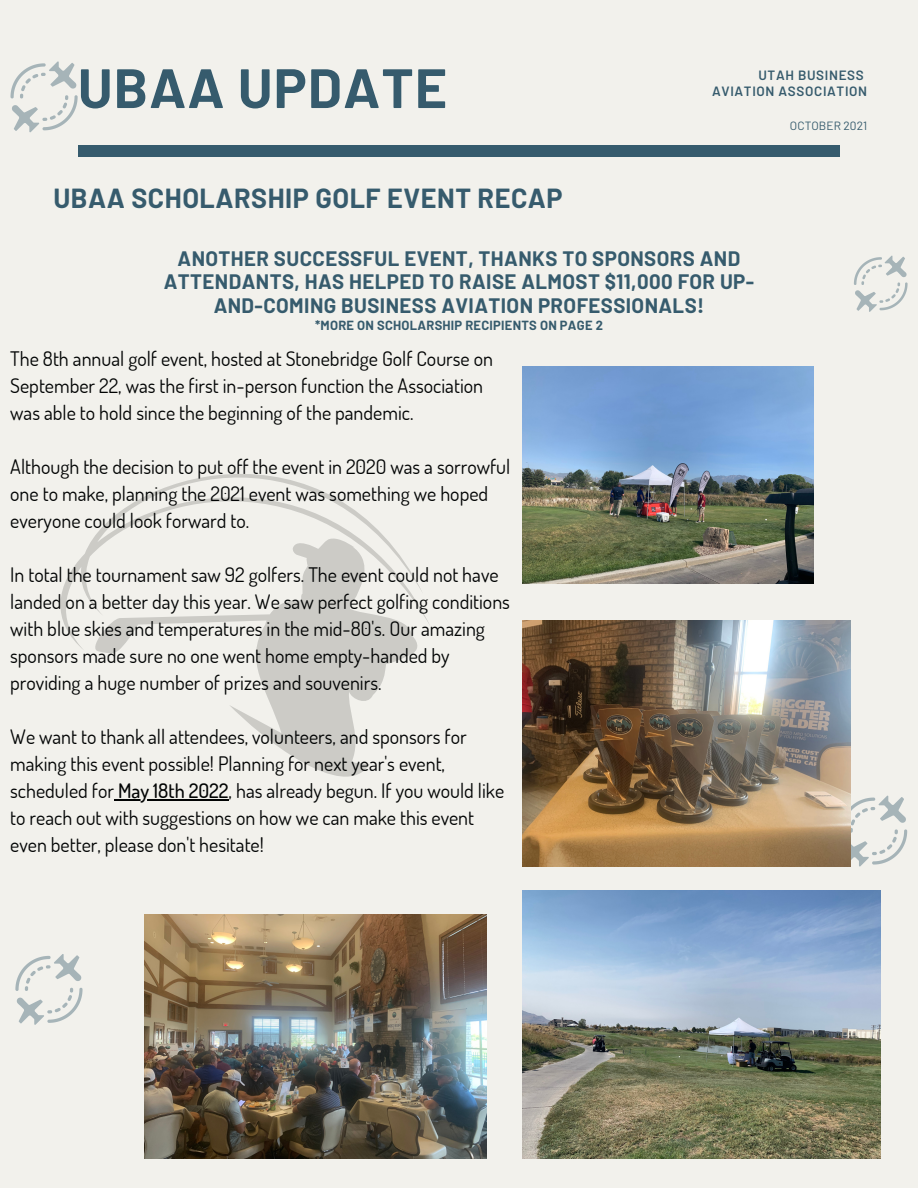
<style>
.page{position:relative;width:918px;height:1188px;background:#f2f1ec}
.page>*{position:absolute;margin:0;border:0;box-sizing:border-box;transform-origin:0 0}
.t1{font:700 55.35px "Barlow";letter-spacing:.02em;color:#365b6d}
.t2{font:700 27px "Barlow";letter-spacing:.02em;color:#365b6d}
.t3{font:700 20.4px/23.7px "Barlow";letter-spacing:.02em;color:#365b6d;text-align:center}
.t4{font:19.95px/27px "Dosis";color:#020404}
.t5{font:600 13.5px "Barlow";letter-spacing:.05em;color:#365b6d}
.t6{font:700 12.9px "Barlow";letter-spacing:.02em;color:#365b6d}
.t7{font:11.85px "Barlow";letter-spacing:.005em;color:#365b6d}
.s1{font-weight:500}
</style>
<div class="page">
<div style="left:78px;top:145px;width:761px;height:11px;background:#365b6d"></div>
<svg style="left:854px;top:256px;width:54px;height:56px"></svg>
<svg style="left:10px;top:61px;width:68px;height:71px"></svg>
<svg style="left:850px;top:796px;width:57px;height:70px"></svg>
<svg style="left:15px;top:954px;width:68px;height:71px"></svg>
<img style="left:523px;top:621px;width:327px;height:245px">
<img style="left:145px;top:915px;width:342px;height:244px">
<img style="left:523px;top:891px;width:358px;height:268px">
<img style="left:523px;top:366px;width:290px;height:217px">
<svg style="left:60px;top:474px;width:370px;height:327px"></svg>
<hr style="left:114px;top:799px;width:115px;height:1px;background:#020404">
<p class="t1" style="left:78px;top:53px;width:371px">UBAA UPDATE</p>
<p class="t5" style="left:758px;top:66px;width:107px">UTAH BUSINESS</p>
<p class="t5" style="left:712px;top:82px;width:157px">AVIATION ASSOCIATION</p>
<p class="t7" style="left:790px;top:119px;width:79px">OCTOBER 2021</p>
<p class="t2" style="left:53px;top:181px;width:511px">UBAA SCHOLARSHIP GOLF EVENT RECAP</p>
<p class="t3" style="left:164px;top:246px;width:592px">ANOTHER SUCCESSFUL EVENT, THANKS TO SPONSORS AND<br>ATTENDANTS, HAS HELPED TO RAISE ALMOST $11,000 FOR UP-<br>AND-COMING BUSINESS AVIATION PROFESSIONALS!</p>
<p class="t6" style="left:315px;top:317px;width:289px">*MORE ON SCHOLARSHIP RECIPIENTS ON PAGE 2</p>
<p class="t4" style="left:10px;top:345px;width:484px">The 8th annual golf event, hosted at Stonebridge Golf Course on<br>September 22, was the first in-person function the Association was able to hold since the beginning of the pandemic.</p>
<p class="t4" style="left:10px;top:453px;width:502px">Although the decision to put off the event in 2020 was a sorrowful one to make, planning the 2021 event was something we hoped everyone could look forward to.</p>
<p class="t4" style="left:10px;top:561px;width:501px">In total the tournament saw 92 golfers. The event could not have landed on a better day this year. We saw perfect golfing conditions with blue skies and temperatures in the mid-80's. Our amazing sponsors made sure no one went home empty-handed by providing a huge number of prizes and souvenirs.</p>
<p class="t4" style="left:10px;top:723px;width:495px">We want to thank all attendees, volunteers, and sponsors for making this event possible! Planning for next year's event, scheduled for <span class="s1">May 18th 2022</span>, has already begun. If you would like to reach out with suggestions on how we can make this event even better, please don't hesitate!</p>
</div>
